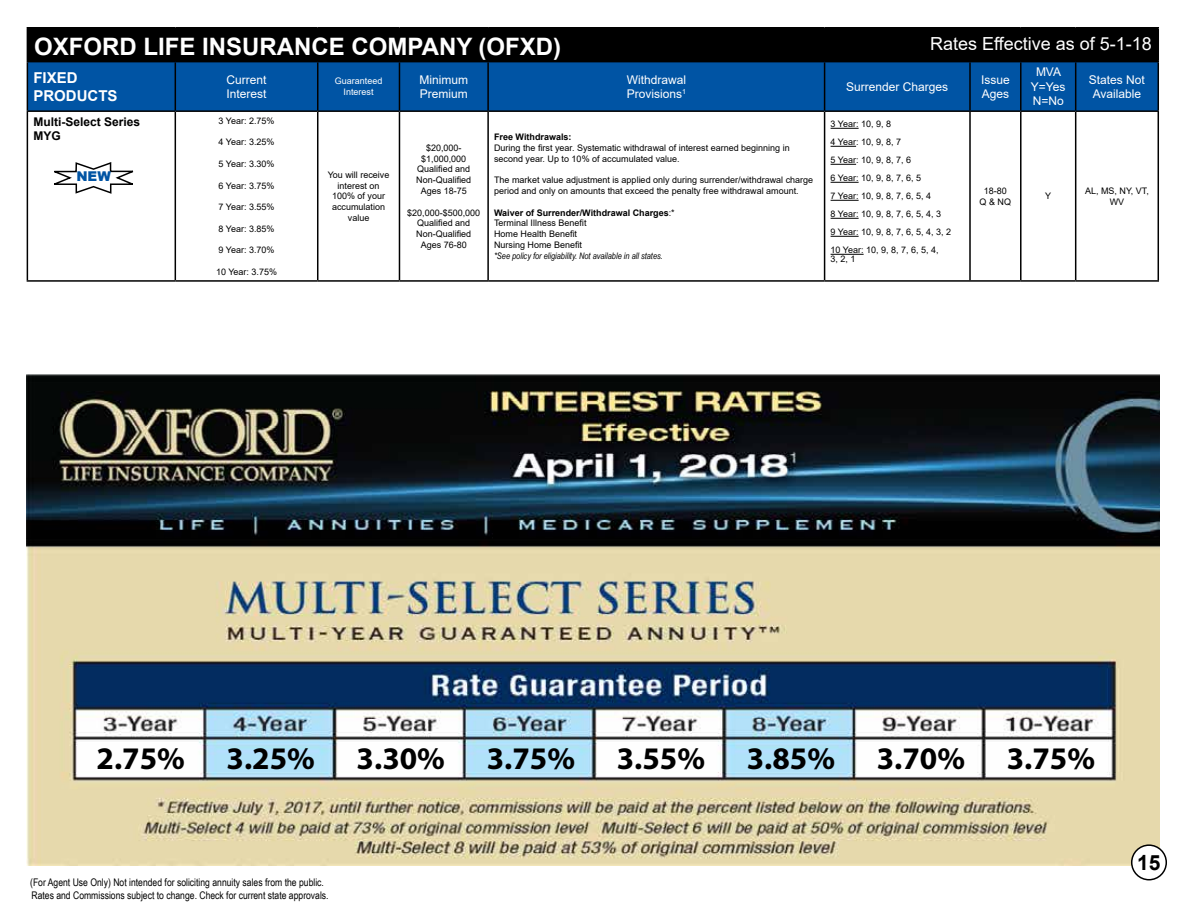
<style>
.page{position:relative;width:1188px;height:918px;background:#fff}
.page>*{position:absolute;margin:0;border:0;box-sizing:border-box;transform-origin:0 0}
.t1{font:700 31.5px "Myriad Pro";color:#000}
.t2{font:700 24px "Arial";color:#fff}
.t3{font:700 21px "Arial";color:#000}
.t4{font:18px "Arial";color:#fff}
.t5{font:700 15px/18px "Arial";color:#fff}
.t6{font:900 13.5px "Arial";color:#0054a4}
.t7{font:12px/14.4px "Arial";color:#fff}
.t8{font:700 12px/14.4px "Arial";color:#000}
.t9{font:10.5px/12.8px "Arial Narrow";color:#000}
.t10{font:9px/10.8px "Arial";color:#000;text-align:center}
.t11{font:italic 9px "Arial Narrow";color:#000}
.t12{font:9px/10.8px "Arial";color:#fff;text-align:center}
.t13{font:700 9px "Arial";color:#000}
.s1{font-weight:700}
</style>
<div class="page">
<div style="left:27px;top:28px;width:1131px;height:34px;background:#000"></div>
<div style="left:28px;top:62px;width:1130px;height:48px;background:#0054a4"></div>
<svg style="left:28px;top:112px;width:1130px;height:168px"></svg>
<hr style="left:27px;top:62px;width:1px;height:48px;background:#000">
<hr style="left:175px;top:62px;width:1px;height:48px;background:#000">
<hr style="left:317px;top:62px;width:1px;height:48px;background:#000">
<hr style="left:399px;top:62px;width:1px;height:48px;background:#000">
<hr style="left:487px;top:62px;width:2px;height:48px;background:#000">
<hr style="left:824px;top:62px;width:1px;height:48px;background:#000">
<hr style="left:969px;top:62px;width:2px;height:48px;background:#000">
<hr style="left:1020px;top:62px;width:2px;height:48px;background:#000">
<hr style="left:1075px;top:62px;width:1px;height:48px;background:#000">
<hr style="left:1158px;top:62px;width:1px;height:48px;background:#000">
<hr style="left:27px;top:110px;width:148px;height:2px;background:#000">
<hr style="left:27px;top:112px;width:1px;height:168px;background:#000">
<hr style="left:175px;top:110px;width:143px;height:2px;background:#000">
<hr style="left:175px;top:112px;width:1px;height:168px;background:#000">
<hr style="left:318px;top:110px;width:81px;height:2px;background:#000">
<hr style="left:317px;top:112px;width:1px;height:168px;background:#000">
<hr style="left:399px;top:110px;width:89px;height:2px;background:#000">
<hr style="left:399px;top:112px;width:1px;height:168px;background:#000">
<hr style="left:488px;top:110px;width:337px;height:2px;background:#000">
<hr style="left:487px;top:112px;width:2px;height:168px;background:#000">
<hr style="left:825px;top:110px;width:145px;height:2px;background:#000">
<hr style="left:824px;top:112px;width:1px;height:168px;background:#000">
<hr style="left:970px;top:110px;width:51px;height:2px;background:#000">
<hr style="left:969px;top:112px;width:2px;height:168px;background:#000">
<hr style="left:1021px;top:110px;width:55px;height:2px;background:#000">
<hr style="left:1020px;top:112px;width:2px;height:168px;background:#000">
<hr style="left:1076px;top:110px;width:83px;height:2px;background:#000">
<hr style="left:1158px;top:112px;width:1px;height:168px;background:#000">
<hr style="left:27px;top:280px;width:148px;height:2px;background:#000">
<hr style="left:175px;top:280px;width:143px;height:2px;background:#000">
<hr style="left:318px;top:280px;width:81px;height:2px;background:#000">
<hr style="left:399px;top:280px;width:89px;height:2px;background:#000">
<hr style="left:488px;top:280px;width:337px;height:2px;background:#000">
<hr style="left:825px;top:280px;width:145px;height:2px;background:#000">
<hr style="left:970px;top:280px;width:51px;height:2px;background:#000">
<hr style="left:1021px;top:280px;width:55px;height:2px;background:#000">
<hr style="left:1076px;top:280px;width:83px;height:2px;background:#000">
<hr style="left:27px;top:27px;width:148px;height:1px;background:#000">
<hr style="left:175px;top:27px;width:143px;height:1px;background:#000">
<hr style="left:318px;top:27px;width:81px;height:1px;background:#000">
<hr style="left:399px;top:27px;width:89px;height:1px;background:#000">
<hr style="left:488px;top:27px;width:337px;height:1px;background:#000">
<hr style="left:825px;top:27px;width:145px;height:1px;background:#000">
<hr style="left:970px;top:27px;width:51px;height:1px;background:#000">
<hr style="left:1021px;top:27px;width:55px;height:1px;background:#000">
<hr style="left:1076px;top:27px;width:83px;height:1px;background:#000">
<hr style="left:1158px;top:28px;width:1px;height:33px;background:#000">
<hr style="left:1076px;top:61px;width:83px;height:1px;background:#000">
<hr style="left:1075px;top:112px;width:1px;height:168px;background:#000">
<svg style="left:831px;top:128px;width:28px;height:1px"></svg>
<svg style="left:831px;top:146px;width:25px;height:1px"></svg>
<svg style="left:831px;top:164px;width:25px;height:1px"></svg>
<svg style="left:831px;top:182px;width:28px;height:1px"></svg>
<svg style="left:831px;top:200px;width:28px;height:1px"></svg>
<svg style="left:831px;top:218px;width:28px;height:1px"></svg>
<svg style="left:831px;top:236px;width:28px;height:1px"></svg>
<hr style="left:831px;top:254px;width:33px;height:1px;background:#000">
<img style="left:27px;top:374px;width:1132px;height:491px">
<svg style="left:47px;top:161px;width:93px;height:34px"></svg>
<div style="left:1132px;top:845px;width:34px;height:35px;background:#fff;border-radius:50%"></div>
<div style="left:1131px;top:844px;width:36px;height:36px;border:2px solid #000;border-radius:50%"></div>
<h2 class="t2" style="left:34px;top:29px;width:529px">OXFORD LIFE INSURANCE COMPANY (OFXD)</h2>
<h3 class="t4" style="left:930px;top:31px;width:223px">Rates Effective as of 5-1-18</h3>
<h3 class="t5" style="left:33px;top:69px;width:86px">FIXED<br>PRODUCTS</h3>
<h3 class="t7" style="left:227px;top:72px;width:42px">Current<br>Interest</h3>
<p class="t12" style="left:335px;top:76px;width:49px">Guaranteed<br>Interest</p>
<h3 class="t7" style="left:419px;top:72px;width:50px">Minimum<br>Premium</h3>
<h3 class="t7" style="left:627px;top:72px;width:61px">Withdrawal<br>Provisions<sup>1</sup></h3>
<h3 class="t7" style="left:846px;top:79px;width:104px">Surrender Charges</h3>
<h3 class="t7" style="left:981px;top:72px;width:30px">Issue<br>Ages</h3>
<h3 class="t7" style="left:1031px;top:65px;width:36px;text-align:center">MVA<br>Y=Yes<br>N=No</h3>
<h3 class="t7" style="left:1089px;top:72px;width:58px;text-align:center">States Not<br>Available</h3>
<h3 class="t8" style="left:33px;top:115px;width:108px">Multi-Select Series<br>MYG</h3>
<p class="t10" style="left:219px;top:115px;width:58px">3 Year: 2.75%</p>
<p class="t10" style="left:219px;top:137px;width:58px">4 Year: 3.25%</p>
<p class="t10" style="left:219px;top:158px;width:58px">5 Year: 3.30%</p>
<p class="t10" style="left:219px;top:180px;width:58px">6 Year: 3.75%</p>
<p class="t10" style="left:219px;top:202px;width:58px">7 Year: 3.55%</p>
<p class="t10" style="left:219px;top:223px;width:58px">8 Year: 3.85%</p>
<p class="t10" style="left:219px;top:245px;width:58px">9 Year: 3.70%</p>
<p class="t10" style="left:216px;top:266px;width:63px">10 Year: 3.75%</p>
<p class="t10" style="left:831px;top:115px;width:122px;line-height:18px;text-align:left">3 Year: 10, 9, 8<br>4 Year: 10, 9, 8, 7<br>5 Year: 10, 9, 8, 7, 6<br>6 Year: 10, 9, 8, 7, 6, 5<br>7 Year: 10, 9, 8, 7, 6, 5, 4<br>8 Year: 10, 9, 8, 7, 6, 5, 4, 3<br>9 Year: 10, 9, 8, 7, 6, 5, 4, 3, 2<br>10 Year: 10, 9, 8, 7, 6, 5, 4,</p>
<p class="t10" style="left:831px;top:254px;width:27px">3, 2, 1</p>
<p class="t13" style="left:494px;top:130px;width:79px">Free Withdrawals:</p>
<p class="t10" style="left:494px;top:142px;width:297px;text-align:left">During the first year. Systematic withdrawal of interest earned beginning in second year. Up to 10% of accumulated value.</p>
<p class="t10" style="left:494px;top:175px;width:321px;text-align:left">The market value adjustment is applied only during surrender/withdrawal charge period and only on amounts that exceed the penalty free withdrawal amount.</p>
<p class="t10" style="left:494px;top:207px;width:182px;text-align:left"><span class="s1">Waiver of Surrender/Withdrawal Charges</span>:*<br>Terminal Illness Benefit<br>Home Health Benefit<br>Nursing Home Benefit</p>
<p class="t11" style="left:494px;top:249px;width:170px">*See policy for eligiability. Not available in all states.</p>
<p class="t10" style="left:416px;top:142px;width:57px">$20,000- $1,000,000<br>Qualified and<br>Non-Qualified<br>Ages 18-75</p>
<p class="t10" style="left:407px;top:207px;width:75px">$20,000-$500,000<br>Qualified and<br>Non-Qualified<br>Ages 76-80</p>
<p class="t10" style="left:328px;top:169px;width:63px">You will receive interest on<br>100% of your accumulation value</p>
<h3 class="t6" style="left:76px;top:166px;width:36px">NEW</h3>
<p class="t10" style="left:980px;top:185px;width:33px">18-80<br>Q &amp; NQ</p>
<p class="t10" style="left:1045px;top:191px;width:8px">Y</p>
<p class="t10" style="left:1085px;top:185px;width:65px">AL, MS, NY, VT,<br>WV</p>
<h1 class="t1" style="left:97px;top:737px;width:90px">2.75%</h1>
<h1 class="t1" style="left:227px;top:737px;width:90px">3.25%</h1>
<h1 class="t1" style="left:357px;top:737px;width:90px">3.30%</h1>
<h1 class="t1" style="left:487px;top:737px;width:90px">3.75%</h1>
<h1 class="t1" style="left:617px;top:737px;width:90px">3.55%</h1>
<h1 class="t1" style="left:747px;top:737px;width:90px">3.85%</h1>
<h1 class="t1" style="left:877px;top:737px;width:90px">3.70%</h1>
<h1 class="t1" style="left:1007px;top:737px;width:90px">3.75%</h1>
<p class="t9" style="left:30px;top:875px;width:300px">(For Agent Use Only) Not intended for soliciting annuity sales from the public.<br>Rates and Commissions subject to change. Check for current state approvals.</p>
<h3 class="t3" style="left:1137px;top:848px;width:25px">15</h3>
</div>
